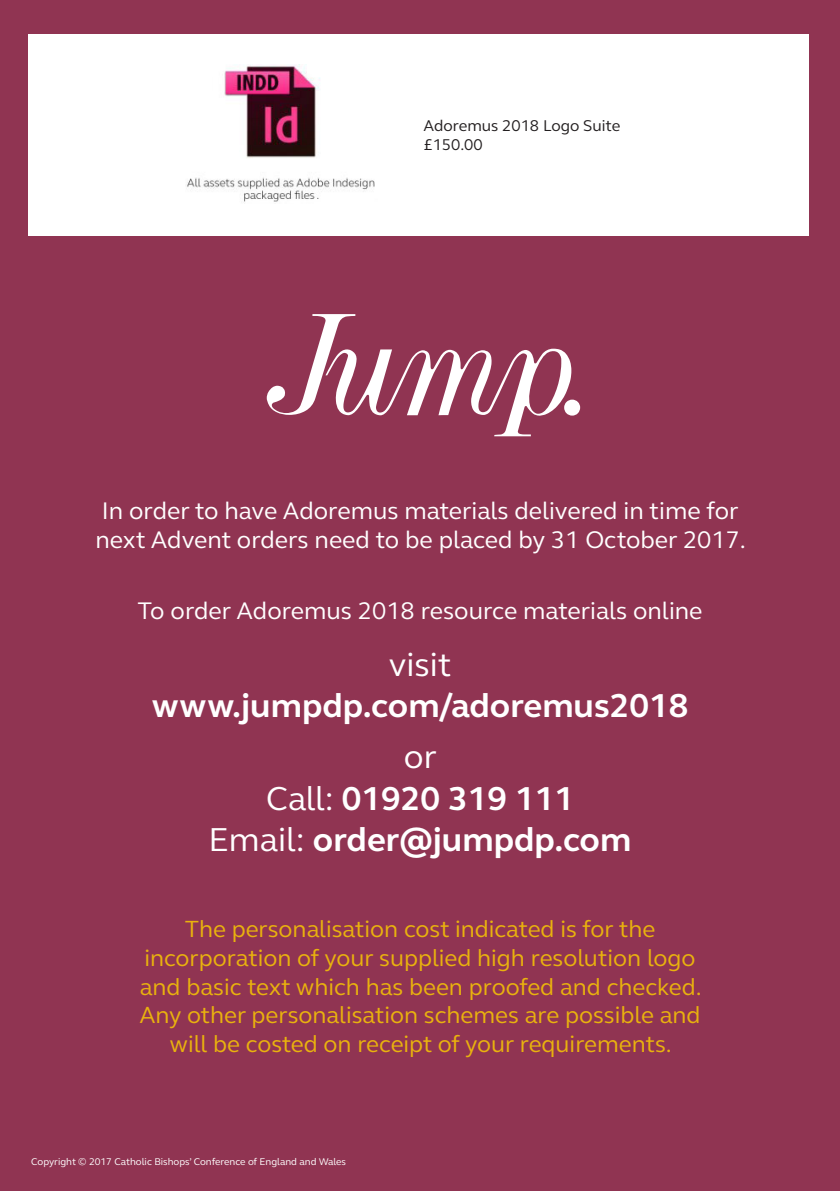
<style>
.page{position:relative;width:840px;height:1191px;background:#fff}
.page>*{position:absolute;margin:0;border:0;box-sizing:border-box;transform-origin:0 0}
.t1{font:700 34px/40.8px "FS Elliot Pro";color:#fff;text-align:center}
.t2{font:34px "FS Elliot Pro";color:#fff}
.t3{font:24.6px/29.6px "FS Elliot Pro";color:#fff}
.t4{font:24px/28.8px "FS Elliot Pro";color:#e9b20e;text-align:center}
.t5{font:16px "FS Elliot";color:#231f20}
.t6{font:10px "FS Elliot";color:#fff}
.s1{font-weight:400}
</style>
<div class="page">
<div style="left:0;top:0;width:839px;height:1191px;background:#903452"></div>
<svg style="left:266px;top:314px;width:314px;height:122px"></svg>
<div style="left:28px;top:34px;width:780px;height:201px;background:#fff"></div>
<img style="left:187px;top:64px;width:188px;height:138px">
<p class="t5" style="left:423px;top:115px;width:198px">Adoremus 2018 Logo Suite</p>
<p class="t5" style="left:423px;top:134px;width:61px">£150.00</p>
<p class="t3" style="left:95px;top:495px;width:651px">In order to have Adoremus materials delivered in time for next Advent orders need to be placed by 31 October 2017.</p>
<p class="t3" style="left:137px;top:595px;width:566px">To order Adoremus 2018 resource materials online</p>
<p class="t1" style="left:152px;top:644px;width:537px"><span class="s1">visit </span>www.jumpdp.com/adoremus2018</p>
<p class="t2" style="left:403px;top:734px;width:34px">or</p>
<p class="t1" style="left:266px;top:777px;width:309px"><span class="s1">Call:</span> 01920 319 111</p>
<p class="t1" style="left:208px;top:818px;width:424px"><span class="s1">Email:</span> order@jumpdp.com</p>
<p class="t4" style="left:139px;top:914px;width:563px">The personalisation cost indicated is for the incorporation of your supplied high resolution logo and basic text which has been proofed and checked.<br>Any other personalisation schemes are possible and will be costed on receipt of your requirements.</p>
<p class="t6" style="left:31px;top:1155px;width:316px">Copyright © 2017 Catholic Bishops’ Conference of England and Wales</p>
</div>
